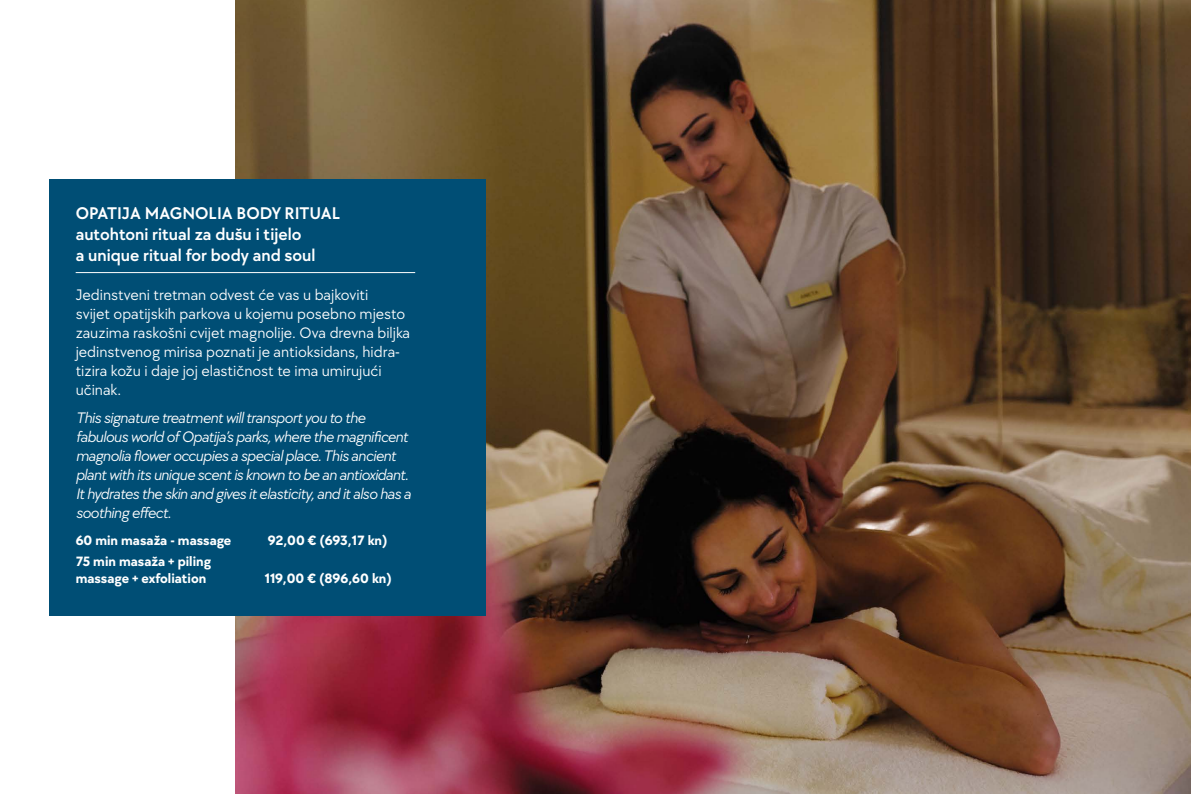
<style>
.page{position:relative;width:1191px;height:794px;background:#fff}
.page>*{position:absolute;margin:0;border:0;box-sizing:border-box;transform-origin:0 0}
.t1{font:600 17.5px/21px "TT Chocolates";color:#fff}
.t2{font:italic 15.75px/18.9px "TT Chocolates";letter-spacing:-.04em;color:#fff}
.t3{font:15.75px/18.9px "TT Chocolates";color:#fff}
.t4{font:700 14px/16.8px "TT Chocolates";color:#fff}
</style>
<div class="page">
<img style="left:236px;top:0;width:955px;height:794px">
<div style="left:50px;top:179px;width:436px;height:436px;background:#004e75"></div>
<hr style="left:76px;top:272px;width:339px;height:1px;background:#fff">
<p class="t1" style="left:76px;top:202px;width:266px">OPATIJA MAGNOLIA BODY RITUAL autohtoni ritual za dušu i tijelo<br>a unique ritual for body and soul</p>
<p class="t3" style="left:76px;top:285px;width:336px">Jedinstveni tretman odvest će vas u bajkoviti<br>svijet opatijskih parkova u kojemu posebno mjesto zauzima raskošni cvijet magnolije. Ova drevna biljka jedinstvenog mirisa poznati je antioksidans, hidra&shy;tizira kožu i daje joj elastičnost te ima umirujući učinak.</p>
<p class="t2" style="left:76px;top:408px;width:337px">This signature treatment will transport you to the fabulous world of Opatija’s parks, where the magnificent magnolia flower occupies a special place. This ancient plant with its unique scent is known to be an antioxidant.<br>It hydrates the skin and gives it elasticity, and it also has a soothing effect.</p>
<p class="t4" style="left:76px;top:531px;width:157px">60 min masaža - massage</p>
<p class="t4" style="left:268px;top:531px;width:121px">92,00 € (693,17 kn)</p>
<p class="t4" style="left:76px;top:553px;width:137px">75 min masaža + piling massage + exfoliation</p>
<p class="t4" style="left:265px;top:569px;width:129px">119,00 € (896,60 kn)</p>
</div>
